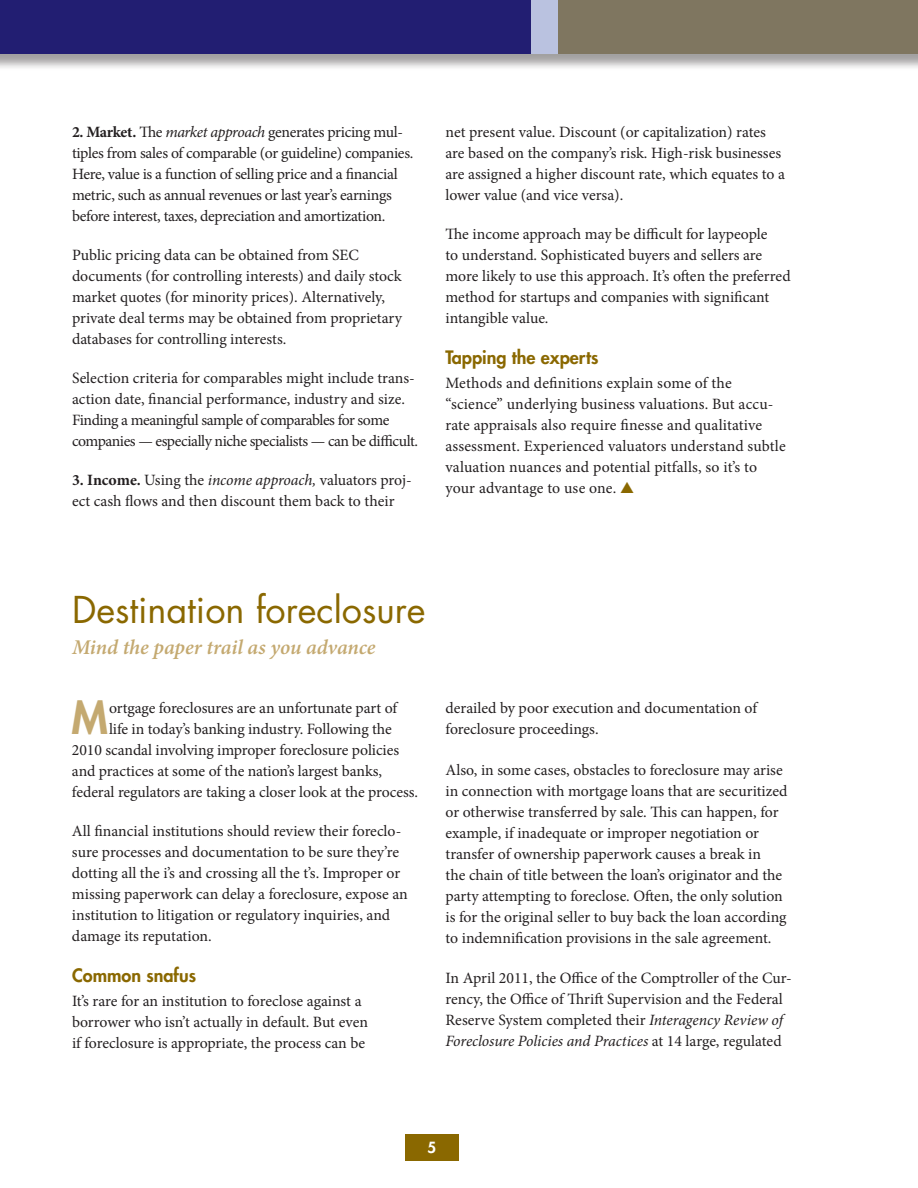
<style>
.page{position:relative;width:918px;height:1188px;background:#fff}
.page>*{position:absolute;margin:0;border:0;box-sizing:border-box;transform-origin:0 0}
.t1{font:800 43.65px "Futura Std";color:#c4a970}
.t2{font:36px "Futura Std";color:#8a6800}
.t3{font:italic 600 21px "Minion Pro";letter-spacing:-.005em;color:#c4a970}
.t4{font:800 18px "Futura Std";color:#8a6800}
.t5{font:15.75px/21px "Minion Pro";letter-spacing:-.005em;color:#231f20}
.t6{font:800 15px "Futura Std";color:#fff}
.s1{font-weight:700}
.s2{font-style:italic}
.s3{color:#8a6800}
</style>
<div class="page">
<div style="left:405px;top:1134px;width:54px;height:27px;background:#8a6800"></div>
<div style="left:0;top:0;width:918px;height:71px;background:#231f20;opacity:.85"></div>
<div style="left:531px;top:0;width:387px;height:54px;background:#7f7660"></div>
<div style="left:0;top:0;width:531px;height:54px;background:#221e72"></div>
<p class="t5" style="left:72px;top:122px;width:343px"><span class="s1">2. Market.</span> The <span class="s2">market approach</span> generates pricing mul&shy;tiples from sales of comparable (or guideline) companies.<br>Here, value is a function of selling price and a financial metric, such as annual revenues or last year’s earnings before interest, taxes, depreciation and amortization.</p>
<p class="t5" style="left:72px;top:245px;width:332px">Public pricing data can be obtained from SEC documents (for controlling interests) and daily stock market quotes (for minority prices). Alternatively, private deal terms may be obtained from proprietary databases for controlling interests.</p>
<p class="t5" style="left:72px;top:368px;width:348px">Selection criteria for comparables might include trans&shy;action date, financial performance, industry and size.<br>Finding a meaningful sample of comparables for some companies — especially niche specialists — can be difficult.</p>
<p class="t5" style="left:72px;top:470px;width:341px"><span class="s1">3. Income.</span> Using the <span class="s2">income approach,</span> valuators proj&shy;ect cash flows and then discount them back to their</p>
<p class="t5" style="left:445px;top:122px;width:341px">net present value. Discount (or capitalization) rates are based on the company’s risk. High-risk businesses are assigned a higher discount rate, which equates to a lower value (and vice versa).</p>
<p class="t5" style="left:445px;top:224px;width:347px">The income approach may be difficult for laypeople<br>to understand. Sophisticated buyers and sellers are more likely to use this approach. It’s often the preferred method for startups and companies with significant intangible value.</p>
<p class="t4" style="left:446px;top:346px;width:155px">Tapping the experts</p>
<p class="t5" style="left:446px;top:372px;width:342px">Methods and definitions explain some of the “science” underlying business valuations. But accu&shy;rate appraisals also require finesse and qualitative assessment. Experienced valuators understand subtle valuation nuances and potential pitfalls, so it’s to your advantage to use one. <span class="s3">▲</span></p>
<h2 class="t2" style="left:72px;top:587px;width:355px">Destination foreclosure</h2>
<h3 class="t3" style="left:72px;top:633px;width:305px">Mind the paper trail as you advance</h3>
<h1 class="t1" style="left:72px;top:691px;width:38px">M</h1>
<p class="t5" style="left:109px;top:698px;width:290px">ortgage foreclosures are an unfortunate part of</p>
<p class="t5" style="left:109px;top:719px;width:284px">life in today’s banking industry. Following the</p>
<p class="t5" style="left:72px;top:740px;width:329px">2010 scandal involving improper foreclosure policies</p>
<p class="t5" style="left:72px;top:761px;width:312px">and practices at some of the nation’s largest banks,</p>
<p class="t5" style="left:72px;top:782px;width:348px">federal regulators are taking a closer look at the process.</p>
<p class="t5" style="left:72px;top:821px;width:337px">All financial institutions should review their foreclo&shy;sure processes and documentation to be sure they’re dotting all the i’s and crossing all the t’s. Improper or missing paperwork can delay a foreclosure, expose an institution to litigation or regulatory inquiries, and damage its reputation.</p>
<p class="t4" style="left:72px;top:964px;width:126px">Common snafus</p>
<p class="t5" style="left:72px;top:990px;width:297px">It’s rare for an institution to foreclose against a borrower who isn’t actually in default. But even if foreclosure is appropriate, the process can be</p>
<p class="t5" style="left:445px;top:698px;width:313px">derailed by poor execution and documentation of foreclosure proceedings.</p>
<p class="t5" style="left:445px;top:759px;width:344px">Also, in some cases, obstacles to foreclosure may arise in connection with mortgage loans that are securitized or otherwise transferred by sale. This can happen, for example, if inadequate or improper negotiation or transfer of ownership paperwork causes a break in<br>the chain of title between the loan’s originator and the party attempting to foreclose. Often, the only solution is for the original seller to buy back the loan according to indemnification provisions in the sale agreement.</p>
<p class="t5" style="left:445px;top:968px;width:348px">In April 2011, the Office of the Comptroller of the Cur&shy;rency, the Office of Thrift Supervision and the Federal Reserve System completed their <span class="s2">Interagency Review of Foreclosure Policies and Practices</span> at 14 large, regulated</p>
<p class="t6" style="left:428px;top:1138px;width:10px">5</p>
</div>
